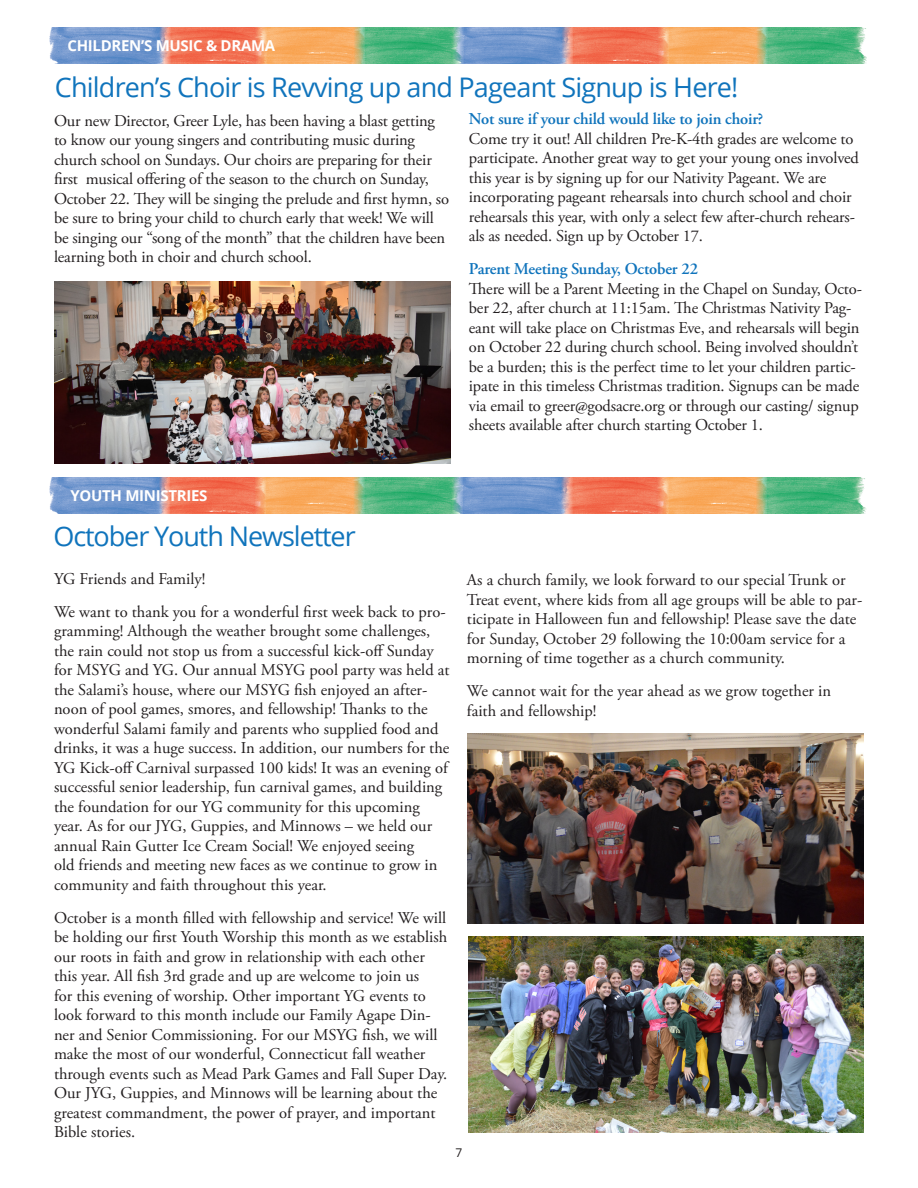
<style>
.page{position:relative;width:918px;height:1188px;background:#fff}
.page>*{position:absolute;margin:0;border:0;box-sizing:border-box;transform-origin:0 0}
._10_Head{font:27px "Open Sans";letter-spacing:-.03em;color:#1074bc}
._50_Body{font:16.5px/19.5px "Adobe Garamond Pro";color:#231f20}
._00_Section_Title{font:700 15px "Open Sans";letter-spacing:-.02em;color:#fff}
.t1{font:12px "Open Sans";color:#231f20}
.s1{font-weight:600;color:#1074bc}
</style>
<div class="page">
<img style="left:767px;top:27px;width:100px;height:36px">
<img style="left:669px;top:27px;width:98px;height:36px">
<img style="left:573px;top:27px;width:96px;height:36px">
<img style="left:463px;top:27px;width:110px;height:36px">
<img style="left:365px;top:27px;width:98px;height:36px">
<img style="left:266px;top:27px;width:99px;height:36px">
<img style="left:170px;top:27px;width:96px;height:36px">
<img style="left:50px;top:27px;width:120px;height:36px">
<img style="left:767px;top:477px;width:99px;height:36px">
<img style="left:668px;top:477px;width:99px;height:36px">
<img style="left:572px;top:477px;width:96px;height:36px">
<img style="left:463px;top:477px;width:109px;height:36px">
<img style="left:364px;top:477px;width:99px;height:36px">
<img style="left:266px;top:477px;width:98px;height:36px">
<img style="left:170px;top:477px;width:96px;height:36px">
<img style="left:49px;top:477px;width:121px;height:36px">
<img style="left:467px;top:734px;width:397px;height:189px">
<img style="left:468px;top:936px;width:396px;height:197px">
<img style="left:54px;top:281px;width:397px;height:183px">
<p class="_00_Section_Title" style="left:68px;top:35px;width:209px">CHILDREN’S MUSIC &amp; DRAMA</p>
<p class="_10_Head" style="left:55px;top:69px;width:685px">Children’s Choir is Revving up and Pageant Signup is Here!</p>
<p class="_50_Body" style="left:54px;top:111px;width:397px">Our new Director, Greer Lyle, has been having a blast getting to know our young singers and contributing music during church school on Sundays. Our choirs are preparing for their first musical offering of the season to the church on Sunday, October 22. They will be singing the prelude and first hymn, so be sure to bring your child to church early that week! We will be singing our “song of the month” that the children have been learning both in choir and church school.</p>
<p class="_50_Body" style="left:469px;top:110px;width:392px"><span class="s1">Not sure if your child would like to join choir?<br></span>Come try it out! All children Pre-K-4th grades are welcome to participate. Another great way to get your young ones involved this year is by signing up for our Nativity Pageant. We are incorporating pageant rehearsals into church school and choir rehearsals this year, with only a select few after-church rehears&shy;als as needed. Sign up by October 17.</p>
<p class="_50_Body" style="left:469px;top:260px;width:395px"><span class="s1">Parent Meeting Sunday, October 22<br></span>There will be a Parent Meeting in the Chapel on Sunday, Octo&shy;ber 22, after church at 11:15am. The Christmas Nativity Pag&shy;eant will take place on Christmas Eve, and rehearsals will begin on October 22 during church school. Being involved shouldn’t be a burden; this is the perfect time to let your children partic&shy;ipate in this timeless Christmas tradition. Signups can be made via email to greer@godsacre.org or through our casting/ signup sheets available after church starting October 1.</p>
<p class="_00_Section_Title" style="left:70px;top:485px;width:138px">YOUTH MINISTRIES</p>
<p class="_10_Head" style="left:53px;top:518px;width:304px">October Youth Newsletter</p>
<p class="_50_Body" style="left:54px;top:570px;width:153px">YG Friends and Family!</p>
<p class="_50_Body" style="left:54px;top:603px;width:397px">We want to thank you for a wonderful first week back to pro&shy;gramming! Although the weather brought some challenges, the rain could not stop us from a successful kick-off Sunday for MSYG and YG. Our annual MSYG pool party was held at the Salami’s house, where our MSYG fish enjoyed an after&shy;noon of pool games, smores, and fellowship! Thanks to the wonderful Salami family and parents who supplied food and drinks, it was a huge success. In addition, our numbers for the YG Kick-off Carnival surpassed 100 kids! It was an evening of successful senior leadership, fun carnival games, and building the foundation for our YG community for this upcoming year. As for our JYG, Guppies, and Minnows – we held our annual Rain Gutter Ice Cream Social! We enjoyed seeing<br>old friends and meeting new faces as we continue to grow in community and faith throughout this year.</p>
<p class="_50_Body" style="left:54px;top:909px;width:395px">October is a month filled with fellowship and service! We will be holding our first Youth Worship this month as we establish our roots in faith and grow in relationship with each other this year. All fish 3rd grade and up are welcome to join us<br>for this evening of worship. Other important YG events to look forward to this month include our Family Agape Din&shy;ner and Senior Commissioning. For our MSYG fish, we will make the most of our wonderful, Connecticut fall weather through events such as Mead Park Games and Fall Super Day.<br>Our JYG, Guppies, and Minnows will be learning about the greatest commandment, the power of prayer, and important Bible stories.</p>
<p class="_50_Body" style="left:467px;top:571px;width:397px">As a church family, we look forward to our special Trunk or Treat event, where kids from all age groups will be able to par&shy;ticipate in Halloween fun and fellowship! Please save the date for Sunday, October 29 following the 10:00am service for a morning of time together as a church community.</p>
<p class="_50_Body" style="left:467px;top:682px;width:366px">We cannot wait for the year ahead as we grow together in faith and fellowship!</p>
<p class="t1" style="left:456px;top:1144px;width:8px">7</p>
</div>
